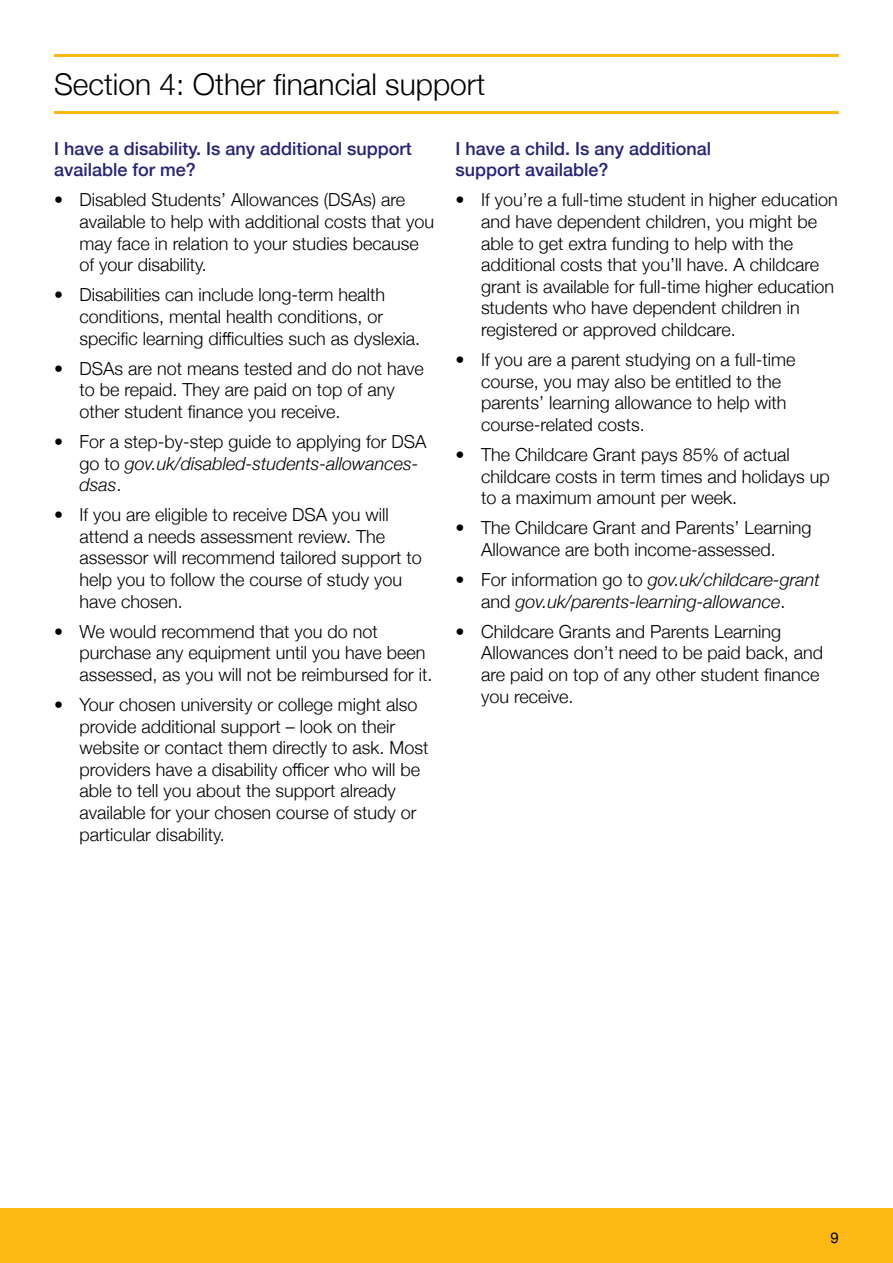
<style>
.page{position:relative;width:893px;height:1263px;background:#fff}
.page>*{position:absolute;margin:0;border:0;box-sizing:border-box;transform-origin:0 0}
.t1{font:300 30px "Helvetica Neue";color:#000}
.t2{font:300 18px/21.6px "Helvetica Neue";color:#000}
.t3{font:500 18px/21.6px "Helvetica Neue";color:#252379}
.t4{font:italic 300 18px/21.6px "Helvetica Neue";color:#000;text-align:center}
.t5{font:15px "Helvetica Neue";color:#000}
.s1{font-style:italic}
.s2{font-style:normal}
</style>
<div class="page">
<div style="left:0;top:1209px;width:893px;height:54px;background:#fdb913"></div>
<hr style="left:54px;top:111px;width:785px;height:3px;background:#fdb913">
<hr style="left:54px;top:54px;width:785px;height:3px;background:#fdb913">
<h1 class="t1" style="left:54px;top:60px;width:433px">Section 4: Other financial support</h1>
<p class="t3" style="left:54px;top:136px;width:359px">I have a disability. Is any additional support available for me?</p>
<p class="t2" style="left:80px;top:188px;width:356px;text-indent:-26px">• Disabled Students’ Allowances (DSAs) are available to help with additional costs that you may face in relation to your studies because of your disability.</p>
<p class="t2" style="left:80px;top:283px;width:342px;text-indent:-26px">• Disabilities can include long-term health conditions, mental health conditions, or specific learning difficulties such as dyslexia.</p>
<p class="t2" style="left:80px;top:356px;width:346px;text-indent:-26px">• DSAs are not means tested and do not have to be repaid. They are paid on top of any other student finance you receive.</p>
<p class="t2" style="left:80px;top:429px;width:349px;text-indent:-26px">• For a step-by-step guide to applying for DSA go to <span class="s1">gov.uk/disabled-students-allowances&shy;dsas</span>.</p>
<p class="t2" style="left:80px;top:503px;width:344px;text-indent:-26px">• If you are eligible to receive DSA you will attend a needs assessment review. The assessor will recommend tailored support to help you to follow the course of study you have chosen.</p>
<p class="t2" style="left:80px;top:619px;width:355px;text-indent:-26px">• We would recommend that you do not purchase any equipment until you have been assessed, as you will not be reimbursed for it.</p>
<p class="t2" style="left:80px;top:692px;width:350px;text-indent:-26px">• Your chosen university or college might also provide additional support – look on their website or contact them directly to ask. Most providers have a disability officer who will be able to tell you about the support already available for your chosen course of study or particular disability.</p>
<p class="t3" style="left:455px;top:136px;width:257px">I have a child. Is any additional support available?</p>
<p class="t2" style="left:481px;top:188px;width:358px;text-indent:-26px">• If you’re a full-time student in higher education and have dependent children, you might be able to get extra funding to help with the additional costs that you’ll have. A childcare grant is available for full-time higher education students who have dependent children in registered or approved childcare.</p>
<p class="t2" style="left:481px;top:348px;width:316px;text-indent:-26px">• If you are a parent studying on a full-time course, you may also be entitled to the parents’ learning allowance to help with course-related costs.</p>
<p class="t2" style="left:481px;top:442px;width:350px;text-indent:-26px">• The Childcare Grant pays 85% of actual childcare costs in term times and holidays up to a maximum amount per week.</p>
<p class="t2" style="left:455px;top:516px;width:357px;text-align:center">• The Childcare Grant and Parents’ Learning<br>Allowance are both income-assessed.</p>
<p class="t4" style="left:455px;top:568px;width:366px"><span class="s2">• For information go to</span> gov.uk/childcare-grant <span class="s2">and</span> gov.uk/parents-learning-allowance<span class="s2">.</span></p>
<p class="t2" style="left:481px;top:619px;width:344px;text-indent:-26px">• Childcare Grants and Parents Learning Allowances don’t need to be paid back, and are paid on top of any other student finance you receive.</p>
<p class="t5" style="left:831px;top:1227px;width:10px">9</p>
</div>
